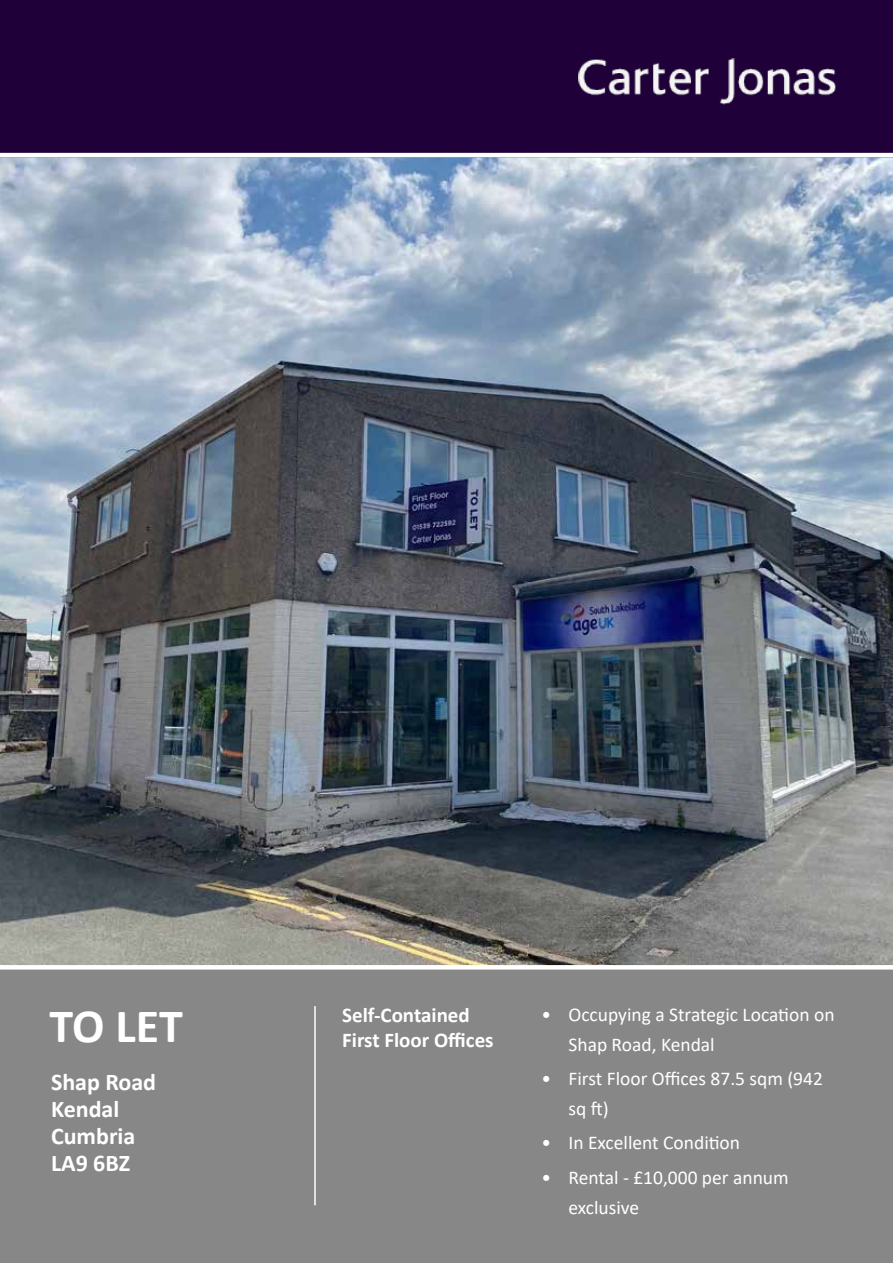
<style>
.page{position:relative;width:893px;height:1263px;background:#fff}
.page>*{position:absolute;margin:0;border:0;box-sizing:border-box;transform-origin:0 0}
.t1{font:700 48px "Calibri";color:#fff}
.t2{font:700 24px/27px "Calibri";color:#fff}
.t3{font:700 21px/25.2px "Calibri";color:#fff}
.t4{font:19.5px/30px "Calibri";color:#fff}
</style>
<div class="page">
<img style="left:0;top:157px;width:893px;height:808px">
<div style="left:0;top:0;width:893px;height:153px;background:#1f0039"></div>
<div style="left:0;top:969px;width:893px;height:294px;background:#878787"></div>
<hr style="left:314px;top:1006px;width:2px;height:199px;background:#fff">
<img style="left:579px;top:58px;width:258px;height:46px">
<h1 class="t1" style="left:50px;top:992px;width:135px">TO LET</h1>
<p class="t2" style="left:51px;top:1068px;width:107px">Shap Road<br>Kendal<br>Cumbria<br>LA9 6BZ</p>
<p class="t3" style="left:342px;top:1002px;width:153px">Self-Contained<br>First Floor Offices</p>
<p class="t4" style="left:568px;top:999px;width:268px;text-indent:-27px">• Occupying a Strategic Location on<br>Shap Road, Kendal</p>
<p class="t4" style="left:568px;top:1063px;width:256px;text-indent:-27px">• First Floor Offices 87.5 sqm (942 sq ft)</p>
<p class="t4" style="left:541px;top:1127px;width:200px">• In Excellent Condition</p>
<p class="t4" style="left:568px;top:1161px;width:222px;text-indent:-27px">• Rental - £10,000 per annum exclusive</p>
</div>
